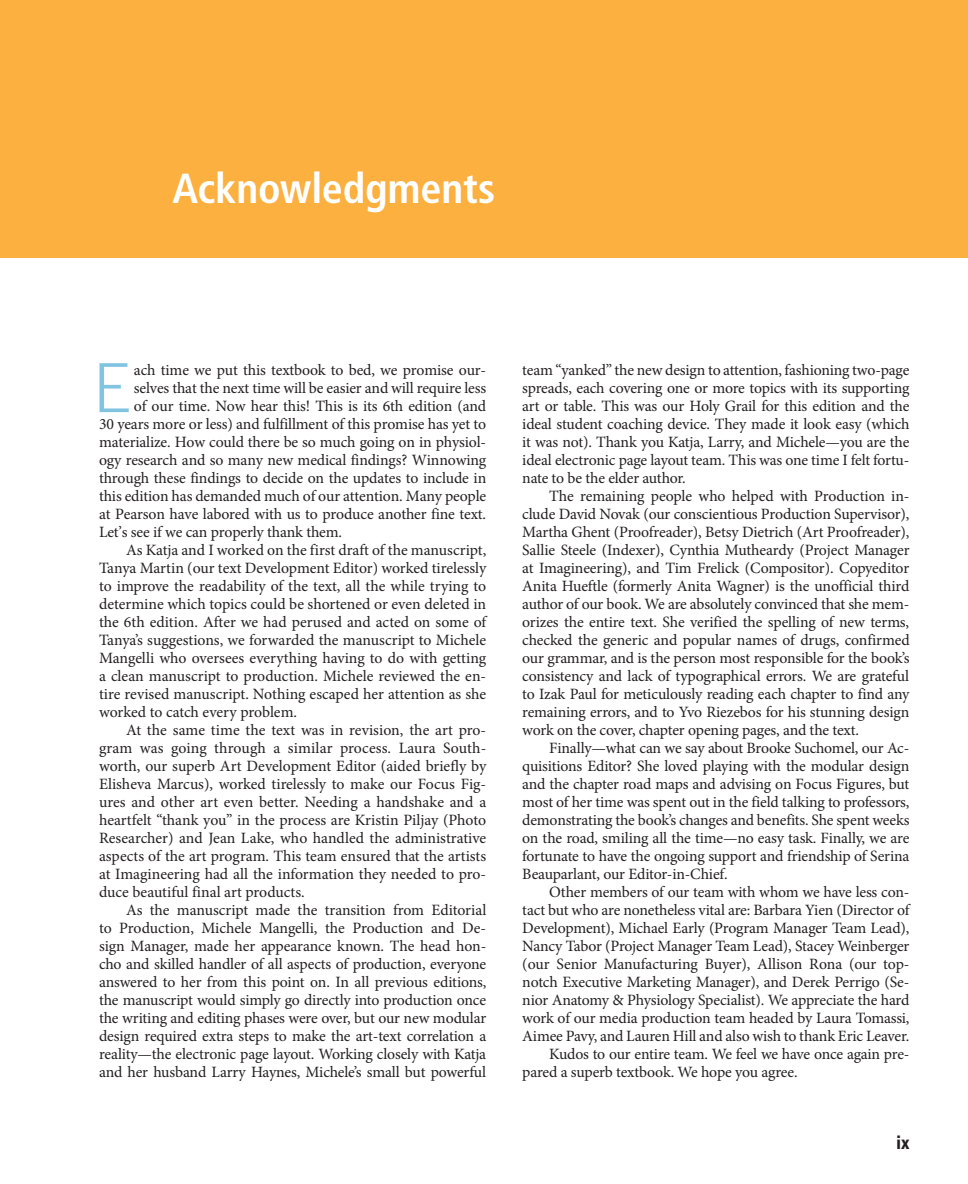
<style>
.page{position:relative;width:968px;height:1184px;background:#fff}
.page>*{position:absolute;margin:0;border:0;box-sizing:border-box;transform-origin:0 0}
.t1{font:300 67.8px "Trade Gothic LT Std";color:#81c4e2}
.t2{font:700 condensed 42px "Frutiger LT Std";letter-spacing:-.005em;color:#fff}
.t3{font:900 condensed 18px "Frutiger LT Std";color:#231f20;scale:.9 1}
.t4{font:15.75px "Minion Pro";letter-spacing:-.01em;color:#231f20}
.t5{font:15.75px "Minion Pro";letter-spacing:.01em;color:#231f20}
</style>
<div class="page">
<div style="left:0;top:0;width:968px;height:258px;background:#fbb03f"></div>
<p class="t2" style="left:172px;top:163px;width:324px">Acknowledgments</p>
<p class="t1" style="left:93px;top:348px;width:39px">E</p>
<p class="t4" style="left:134px;top:359px;width:354px">ach time we put this textbook to bed, we promise our-</p>
<p class="t4" style="left:134px;top:377px;width:354px">selves that the next time will be easier and will require less</p>
<p class="t4" style="left:134px;top:395px;width:354px">of our time. Now hear this! This is its 6th edition (and</p>
<p class="t4" style="left:99px;top:413px;width:389px">30 years more or less) and fulfillment of this promise has yet to</p>
<p class="t4" style="left:99px;top:431px;width:388px">materialize. How could there be so much going on in physiol-</p>
<p class="t4" style="left:99px;top:449px;width:389px">ogy research and so many new medical findings? Winnowing</p>
<p class="t4" style="left:99px;top:467px;width:389px">through these findings to decide on the updates to include in</p>
<p class="t4" style="left:99px;top:485px;width:388px">this edition has demanded much of our attention. Many people</p>
<p class="t4" style="left:99px;top:503px;width:388px">at Pearson have labored with us to produce another fine text.</p>
<p class="t4" style="left:99px;top:521px;width:244px">Let’s see if we can properly thank them.</p>
<p class="t4" style="left:126px;top:539px;width:362px">As Katja and I worked on the first draft of the manuscript,</p>
<p class="t4" style="left:99px;top:557px;width:389px">Tanya Martin (our text Development Editor) worked tirelessly</p>
<p class="t4" style="left:99px;top:575px;width:389px">to improve the readability of the text, all the while trying to</p>
<p class="t4" style="left:99px;top:593px;width:388px">determine which topics could be shortened or even deleted in</p>
<p class="t4" style="left:99px;top:611px;width:389px">the 6th edition. After we had perused and acted on some of</p>
<p class="t4" style="left:99px;top:629px;width:388px">Tanya’s suggestions, we forwarded the manuscript to Michele</p>
<p class="t4" style="left:99px;top:647px;width:389px">Mangelli who oversees everything having to do with getting</p>
<p class="t4" style="left:99px;top:665px;width:388px">a clean manuscript to production. Michele reviewed the en-</p>
<p class="t4" style="left:99px;top:683px;width:388px">tire revised manuscript. Nothing escaped her attention as she</p>
<p class="t4" style="left:99px;top:701px;width:200px">worked to catch every problem.</p>
<p class="t4" style="left:126px;top:719px;width:361px">At the same time the text was in revision, the art pro-</p>
<p class="t5" style="left:99px;top:737px;width:389px">gram was going through a similar process. Laura South-</p>
<p class="t4" style="left:99px;top:755px;width:388px">worth, our superb Art Development Editor (aided briefly by</p>
<p class="t4" style="left:99px;top:773px;width:388px">Elisheva Marcus), worked tirelessly to make our Focus Fig-</p>
<p class="t4" style="left:99px;top:791px;width:389px">ures and other art even better. Needing a handshake and a</p>
<p class="t4" style="left:99px;top:809px;width:388px">heartfelt “thank you” in the process are Kristin Piljay (Photo</p>
<p class="t4" style="left:99px;top:827px;width:388px">Researcher) and Jean Lake, who handled the administrative</p>
<p class="t4" style="left:99px;top:845px;width:388px">aspects of the art program. This team ensured that the artists</p>
<p class="t4" style="left:99px;top:863px;width:388px">at Imagineering had all the information they needed to pro-</p>
<p class="t4" style="left:99px;top:881px;width:207px">duce beautiful final art products.</p>
<p class="t4" style="left:126px;top:899px;width:362px">As the manuscript made the transition from Editorial</p>
<p class="t4" style="left:99px;top:917px;width:388px">to Production, Michele Mangelli, the Production and De-</p>
<p class="t4" style="left:99px;top:935px;width:389px">sign Manager, made her appearance known. The head hon-</p>
<p class="t4" style="left:99px;top:953px;width:389px">cho and skilled handler of all aspects of production, everyone</p>
<p class="t4" style="left:99px;top:971px;width:389px">answered to her from this point on. In all previous editions,</p>
<p class="t4" style="left:99px;top:989px;width:388px">the manuscript would simply go directly into production once</p>
<p class="t4" style="left:99px;top:1007px;width:389px">the writing and editing phases were over, but our new modular</p>
<p class="t4" style="left:99px;top:1025px;width:389px">design required extra steps to make the art-text correlation a</p>
<p class="t4" style="left:99px;top:1043px;width:388px">reality—the electronic page layout. Working closely with Katja</p>
<p class="t4" style="left:99px;top:1061px;width:388px">and her husband Larry Haynes, Michele’s small but powerful</p>
<p class="t4" style="left:522px;top:359px;width:388px">team “yanked” the new design to attention, fashioning two-page</p>
<p class="t4" style="left:522px;top:377px;width:388px">spreads, each covering one or more topics with its supporting</p>
<p class="t4" style="left:522px;top:395px;width:389px">art or table. This was our Holy Grail for this edition and the</p>
<p class="t4" style="left:522px;top:413px;width:389px">ideal student coaching device. They made it look easy (which</p>
<p class="t4" style="left:522px;top:431px;width:389px">it was not). Thank you Katja, Larry, and Michele—you are the</p>
<p class="t4" style="left:522px;top:449px;width:388px">ideal electronic page layout team. This was one time I felt fortu-</p>
<p class="t4" style="left:522px;top:467px;width:165px">nate to be the elder author.</p>
<p class="t4" style="left:549px;top:485px;width:362px">The remaining people who helped with Production in-</p>
<p class="t4" style="left:522px;top:503px;width:389px">clude David Novak (our conscientious Production Supervisor),</p>
<p class="t4" style="left:522px;top:521px;width:389px">Martha Ghent (Proofreader), Betsy Dietrich (Art Proofreader),</p>
<p class="t4" style="left:522px;top:539px;width:389px">Sallie Steele (Indexer), Cynthia Mutheardy (Project Manager</p>
<p class="t4" style="left:522px;top:557px;width:388px">at Imagineering), and Tim Frelick (Compositor). Copyeditor</p>
<p class="t4" style="left:522px;top:575px;width:388px">Anita Hueftle (formerly Anita Wagner) is the unofficial third</p>
<p class="t4" style="left:522px;top:593px;width:389px">author of our book. We are absolutely convinced that she mem-</p>
<p class="t4" style="left:522px;top:611px;width:388px">orizes the entire text. She verified the spelling of new terms,</p>
<p class="t4" style="left:522px;top:629px;width:389px">checked the generic and popular names of drugs, confirmed</p>
<p class="t4" style="left:522px;top:647px;width:389px">our grammar, and is the person most responsible for the book’s</p>
<p class="t4" style="left:522px;top:665px;width:388px">consistency and lack of typographical errors. We are grateful</p>
<p class="t4" style="left:522px;top:683px;width:389px">to Izak Paul for meticulously reading each chapter to find any</p>
<p class="t4" style="left:522px;top:701px;width:388px">remaining errors, and to Yvo Riezebos for his stunning design</p>
<p class="t4" style="left:522px;top:719px;width:338px">work on the cover, chapter opening pages, and the text.</p>
<p class="t4" style="left:549px;top:737px;width:361px">Finally—what can we say about Brooke Suchomel, our Ac-</p>
<p class="t4" style="left:522px;top:755px;width:389px">quisitions Editor? She loved playing with the modular design</p>
<p class="t4" style="left:522px;top:773px;width:388px">and the chapter road maps and advising on Focus Figures, but</p>
<p class="t4" style="left:522px;top:791px;width:389px">most of her time was spent out in the field talking to professors,</p>
<p class="t4" style="left:522px;top:809px;width:389px">demonstrating the book’s changes and benefits. She spent weeks</p>
<p class="t4" style="left:522px;top:827px;width:388px">on the road, smiling all the time—no easy task. Finally, we are</p>
<p class="t4" style="left:522px;top:845px;width:389px">fortunate to have the ongoing support and friendship of Serina</p>
<p class="t4" style="left:522px;top:863px;width:207px">Beauparlant, our Editor-in-Chief.</p>
<p class="t4" style="left:549px;top:881px;width:362px">Other members of our team with whom we have less con-</p>
<p class="t4" style="left:522px;top:899px;width:388px">tact but who are nonetheless vital are: Barbara Yien (Director of</p>
<p class="t4" style="left:522px;top:917px;width:388px">Development), Michael Early (Program Manager Team Lead),</p>
<p class="t4" style="left:522px;top:935px;width:388px">Nancy Tabor (Project Manager Team Lead), Stacey Weinberger</p>
<p class="t4" style="left:522px;top:953px;width:389px">(our Senior Manufacturing Buyer), Allison Rona (our top-</p>
<p class="t4" style="left:522px;top:971px;width:389px">notch Executive Marketing Manager), and Derek Perrigo (Se-</p>
<p class="t4" style="left:522px;top:989px;width:388px">nior Anatomy &amp; Physiology Specialist). We appreciate the hard</p>
<p class="t4" style="left:522px;top:1007px;width:389px">work of our media production team headed by Laura Tomassi,</p>
<p class="t4" style="left:522px;top:1025px;width:388px">Aimee Pavy, and Lauren Hill and also wish to thank Eric Leaver.</p>
<p class="t4" style="left:549px;top:1043px;width:362px">Kudos to our entire team. We feel we have once again pre-</p>
<p class="t4" style="left:522px;top:1061px;width:277px">pared a superb textbook. We hope you agree.</p>
<p class="t3" style="left:896px;top:1132px;width:16px">ix</p>
</div>
